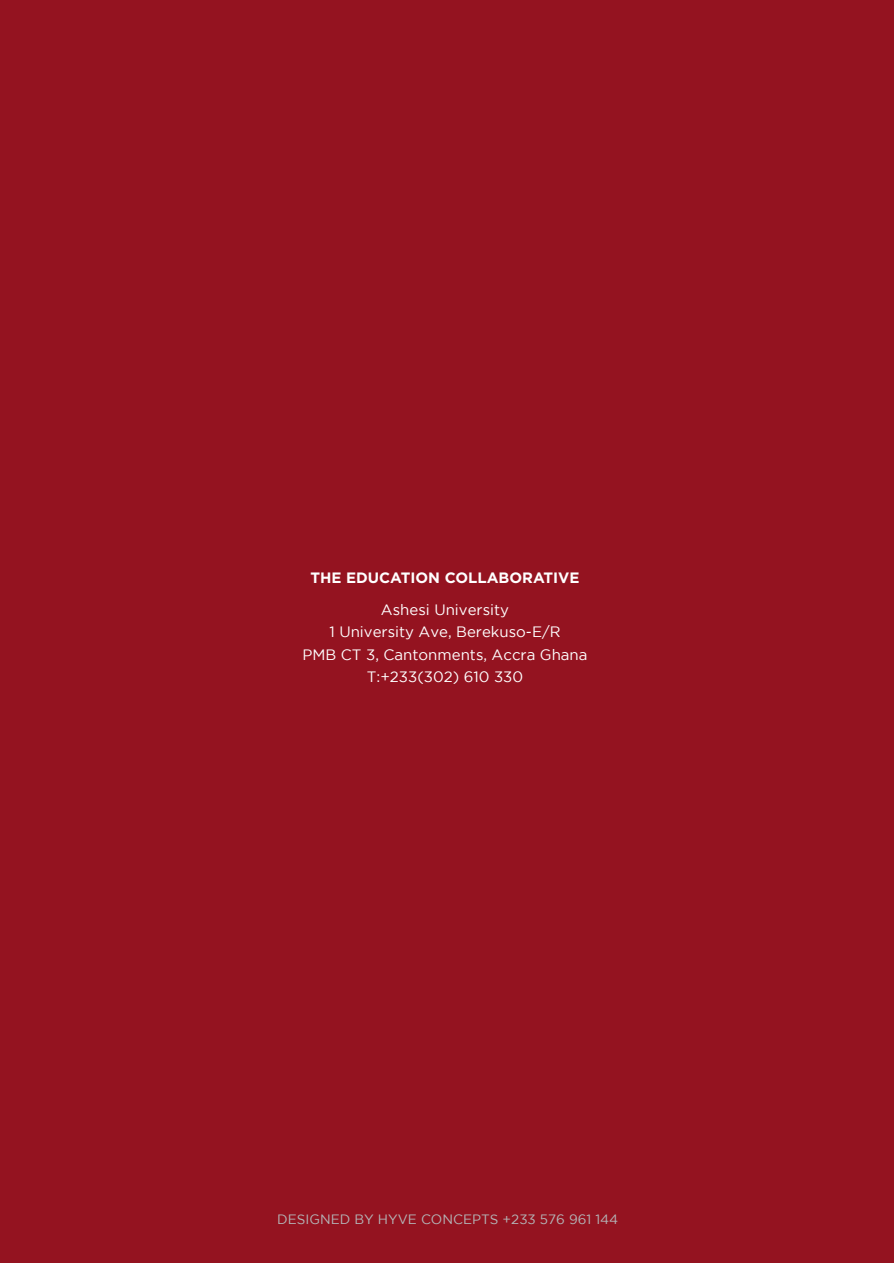
<style>
.page{position:relative;width:894px;height:1263px;background:#941320}
.page>*{position:absolute;margin:0;border:0;box-sizing:border-box;transform-origin:0 0}
.t1{font:15px/22.5px "Gotham";color:#fff;text-align:center}
.t2{font:700 15px "Gotham";color:#fff}
.t3{font:13.5px "Gotham";color:#b4b6b8}
</style>
<div class="page">
<p class="t2" style="left:310px;top:567px;width:271px">THE EDUCATION COLLABORATIVE</p>
<p class="t1" style="left:302px;top:598px;width:286px">Ashesi University<br>1 University Ave, Berekuso-E/R<br>PMB CT 3, Cantonments, Accra Ghana<br>T:+233(302) 610 330</p>
<p class="t3" style="left:277px;top:1211px;width:342px">DESIGNED BY HYVE CONCEPTS +233 576 961 144</p>
</div>
